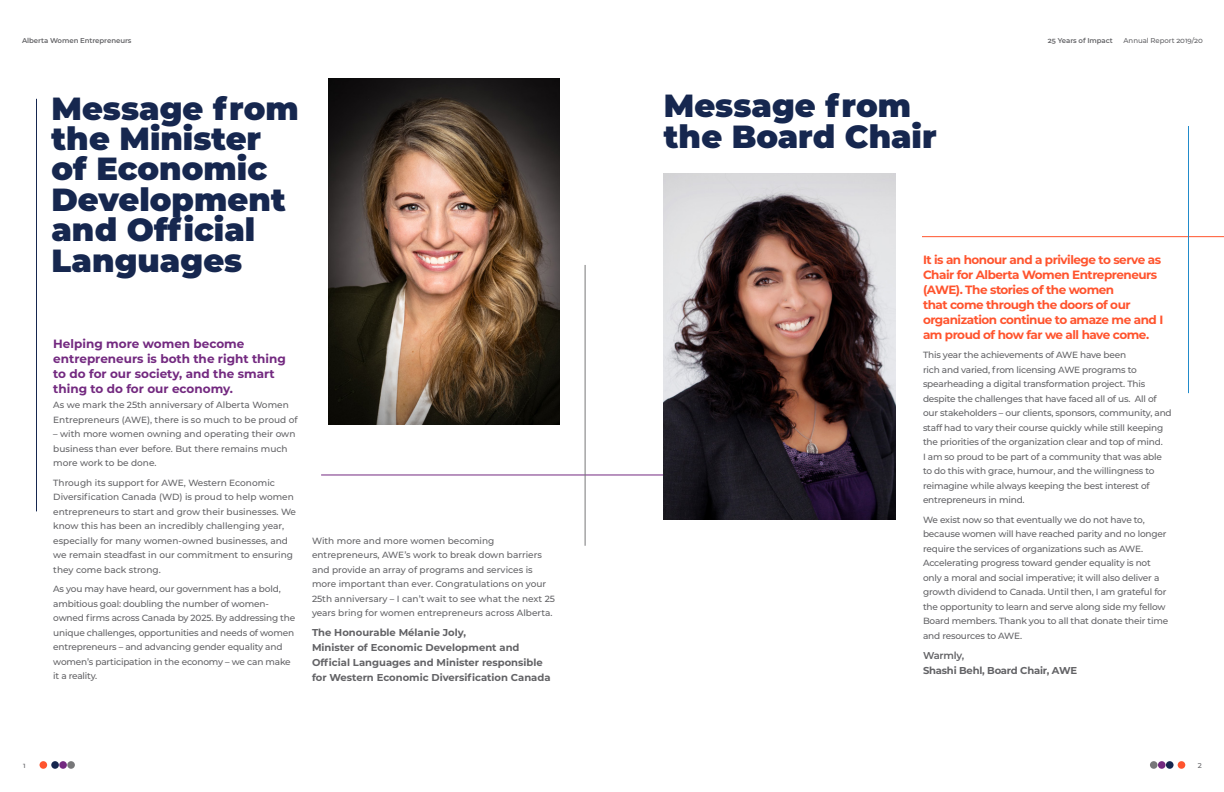
<style>
.page{position:relative;width:1224px;height:792px;background:#fff}
.page>*{position:absolute;margin:0;border:0;box-sizing:border-box;transform-origin:0 0}
.HEAD{font:900 32px/30.5px "Montserrat";color:#16274f}
.t1{font:700 12px/15px "Montserrat";letter-spacing:-.04em;color:#ff542e}
.HEAD-2{font:700 12px/15px "Montserrat";color:#732980}
.t2{font:700 10px/15px "Montserrat";color:#636366}
.t3{font:700 10px/15px "Montserrat";letter-spacing:-.02em;color:#636366}
.t4{font:500 9px/14.5px "Montserrat";letter-spacing:-.02em;color:#636366}
.t5{font:500 9px/14.5px "Montserrat";color:#636366}
.t6{font:600 7px "Montserrat";letter-spacing:-.01em;color:#636366}
.t7{font:500 7px "Montserrat";letter-spacing:-.01em;color:#636366}
.s1{font-weight:600}
</style>
<div class="page">
<div style="left:40px;top:761px;width:7px;height:8px;background:#ff542e;border-radius:50%"></div>
<div style="left:67px;top:761px;width:8px;height:8px;background:#777779;border-radius:50%"></div>
<div style="left:59px;top:761px;width:8px;height:8px;background:#732980;border-radius:50%"></div>
<div style="left:51px;top:761px;width:8px;height:8px;background:#16274f;border-radius:50%"></div>
<div style="left:1178px;top:761px;width:7px;height:8px;background:#ff542e;border-radius:50%"></div>
<div style="left:1150px;top:761px;width:8px;height:8px;background:#777779;border-radius:50%"></div>
<div style="left:1158px;top:761px;width:8px;height:8px;background:#732980;border-radius:50%"></div>
<div style="left:1166px;top:761px;width:8px;height:8px;background:#16274f;border-radius:50%"></div>
<hr style="left:321px;top:474px;width:442px;height:1px;background:#732980">
<hr style="left:36px;top:99px;width:1px;height:412px;background:#16274f">
<hr style="left:922px;top:236px;width:302px;height:1px;background:#ff542e">
<hr style="left:585px;top:265px;width:1px;height:281px;background:#777779">
<hr style="left:1188px;top:126px;width:1px;height:267px;background:#218bcb">
<img style="left:664px;top:174px;width:232px;height:346px">
<img style="left:328px;top:78px;width:232px;height:346px">
<p class="t6" style="left:22px;top:35px;width:111px">Alberta Women Entrepreneurs</p>
<p class="t6" style="left:1048px;top:35px;width:66px">25 Years of Impact</p>
<p class="t7" style="left:1124px;top:35px;width:81px">Annual Report 2019/20</p>
<p class="HEAD" style="left:52px;top:91px;width:249px">Message from the Minister of Economic<br>Development and Official<br>Languages</p>
<p class="HEAD-2" style="left:53px;top:335px;width:234px">Helping more women become entrepreneurs is both the right thing to do for our society, and the smart thing to do for our economy.</p>
<p class="t5" style="left:53px;top:397px;width:246px">As we mark the 25th anniversary of Alberta Women<br>Entrepreneurs (AWE), there is so much to be proud of</p>
<p class="t5" style="left:53px;top:426px;width:244px">– with more women owning and operating their own business than ever before. But there remains much more work to be done.</p>
<p class="t5" style="left:53px;top:475px;width:244px">Through its support for AWE, Western Economic Diversification Canada (WD) is proud to help women entrepreneurs to start and grow their businesses. We know this has been an incredibly challenging year, especially for many women-owned businesses, and we remain steadfast in our commitment to ensuring they come back strong.</p>
<p class="t4" style="left:53px;top:581px;width:244px">As you may have heard, our government has a bold, ambitious goal: doubling the number of women&shy;owned firms across Canada by 2025. By addressing the unique challenges, opportunities and needs of women entrepreneurs – and advancing gender equality and women’s participation in the economy – we can make it a reality.</p>
<p class="t5" style="left:312px;top:533px;width:245px">With more and more women becoming entrepreneurs, AWE’s work to break down barriers and provide an array of programs and services is more important than ever. Congratulations on your 25th anniversary – I can’t wait to see what the next 25 years bring for women entrepreneurs across Alberta.</p>
<p class="t2" style="left:312px;top:625px;width:240px">The Honourable Mélanie Joly,<br>Minister of Economic Development and Official Languages and Minister responsible for Western Economic Diversification Canada</p>
<p class="HEAD" style="left:664px;top:89px;width:274px">Message from the Board Chair</p>
<p class="t1" style="left:923px;top:251px;width:242px">It is an honour and a privilege to serve as Chair for Alberta Women Entrepreneurs (AWE). The stories of the women<br>that come through the doors of our organization continue to amaze me and I am proud of how far we all have come.</p>
<p class="t4" style="left:923px;top:347px;width:250px">This year the achievements of AWE have been<br>rich and varied, from licensing AWE programs to spearheading a digital transformation project. This despite the challenges that have faced all of us. All of our stakeholders – our clients, sponsors, community, and staff had to vary their course quickly while still keeping the priorities of the organization clear and top of mind.<br>I am so proud to be part of a community that was able to do this with grace, humour, and the willingness to reimagine while always keeping the best interest of entrepreneurs in mind.</p>
<p class="t4" style="left:923px;top:512px;width:247px">We exist now so that eventually we do not have to, because women will have reached parity and no longer require the services of organizations such as AWE.<br>Accelerating progress toward gender equality is not only a moral and social imperative; it will also deliver a growth dividend to Canada. Until then, I am grateful for the opportunity to learn and serve along side my fellow Board members. Thank you to all that donate their time and resources to AWE.</p>
<p class="t3" style="left:923px;top:647px;width:156px"><span class="s1">Warmly,<br></span>Shashi Behl, Board Chair, AWE</p>
<p class="t7" style="left:23px;top:761px;width:4px">1</p>
<p class="t7" style="left:1198px;top:761px;width:6px">2</p>
</div>
